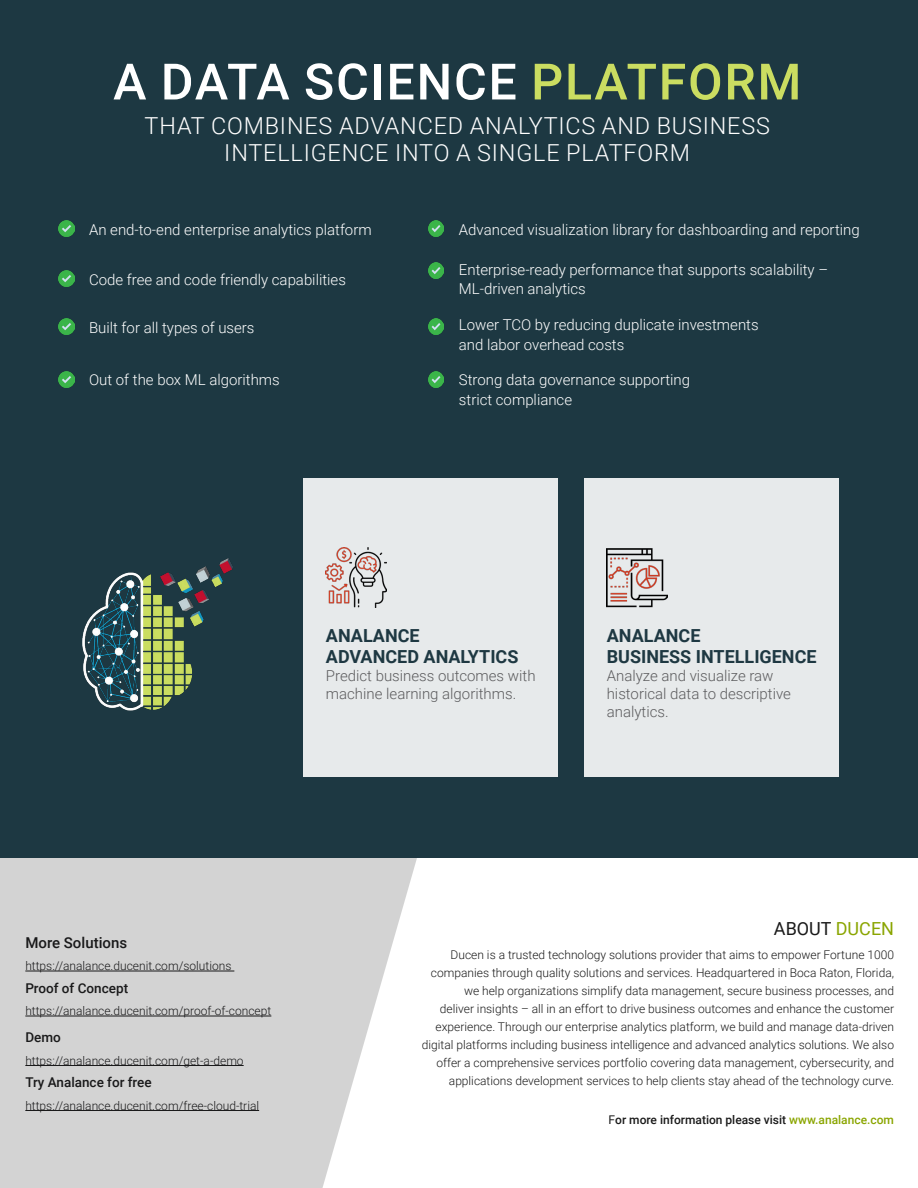
<style>
.page{position:relative;width:918px;height:1188px;background:#fff}
.page>*{position:absolute;margin:0;border:0;box-sizing:border-box;transform-origin:0 0}
.t1{font:500 50.1px "Roboto";letter-spacing:.035em;color:#fff}
.t2{font:300 23.4px/26.7px "Roboto";letter-spacing:.035em;color:#fff;text-align:center}
.t3{font:700 18px "Roboto";color:#1e3842}
.t4{font:18px "Roboto";color:#1a1a1a}
.t5{font:300 15px/19.5px "Roboto";color:#fff}
.t6{font:300 15px/18px "Roboto";color:#5c5c5e}
.t7{font:500 15px "Roboto";color:#19191a}
.t8{font:500 13.5px "Roboto";color:#19191a}
.t9{font:300 12px/18px "Roboto";color:#1a1a1a;text-align:right}
.t10{font:300 12px "Roboto";color:#19191a}
.t11{font:500 12px "Roboto";color:#1a1a1a}
.s1{color:#cbdd61}
.s2{color:#8aa500}
.s3{font-weight:400}
</style>
<div class="page">
<svg style="left:0;top:858px;width:417px;height:330px;background:#d7d7d7"></svg>
<div style="left:0;top:0;width:918px;height:858px;background:#1d3842"></div>
<img style="left:82px;top:558px;width:151px;height:153px">
<div style="left:584px;top:478px;width:254px;height:299px;background:#e7eaeb"></div>
<div style="left:303px;top:478px;width:255px;height:299px;background:#e7eaeb"></div>
<img style="left:326px;top:548px;width:60px;height:60px">
<img style="left:607px;top:548px;width:60px;height:60px">
<img style="left:58px;top:221px;width:16px;height:15px">
<img style="left:428px;top:221px;width:16px;height:15px">
<img style="left:58px;top:270px;width:16px;height:16px">
<img style="left:428px;top:262px;width:16px;height:16px">
<img style="left:58px;top:319px;width:16px;height:16px">
<img style="left:428px;top:319px;width:16px;height:16px">
<img style="left:58px;top:371px;width:16px;height:16px">
<img style="left:428px;top:371px;width:16px;height:16px">
<hr style="left:25px;top:971px;width:209px;height:1px;background:#19191a">
<hr style="left:25px;top:1016px;width:246px;height:1px;background:#19191a">
<hr style="left:25px;top:1065px;width:219px;height:1px;background:#19191a">
<hr style="left:25px;top:1110px;width:234px;height:1px;background:#19191a">
<p class="t1" style="left:113px;top:47px;width:690px">A DATA SCIENCE <span class="s1">PLATFORM</span></p>
<p class="t2" style="left:145px;top:111px;width:627px">THAT COMBINES ADVANCED ANALYTICS AND BUSINESS<br>INTELLIGENCE INTO A SINGLE PLATFORM</p>
<p class="t5" style="left:89px;top:219px;width:284px">An end-to-end enterprise analytics platform</p>
<p class="t5" style="left:459px;top:219px;width:402px">Advanced visualization library for dashboarding and reporting</p>
<p class="t5" style="left:89px;top:269px;width:258px">Code free and code friendly capabilities</p>
<p class="t5" style="left:459px;top:259px;width:371px">Enterprise-ready performance that supports scalability –<br>ML-driven analytics</p>
<p class="t5" style="left:89px;top:317px;width:167px">Built for all types of users</p>
<p class="t5" style="left:89px;top:370px;width:192px">Out of the box ML algorithms</p>
<p class="t5" style="left:459px;top:314px;width:301px">Lower TCO by reducing duplicate investments and labor overhead costs</p>
<p class="t5" style="left:459px;top:370px;width:233px">Strong data governance supporting strict compliance</p>
<p class="t3" style="left:326px;top:623px;width:95px">ANALANCE</p>
<p class="t3" style="left:326px;top:644px;width:194px">ADVANCED ANALYTICS</p>
<p class="t6" style="left:326px;top:666px;width:211px">Predict business outcomes with machine learning algorithms.</p>
<p class="t3" style="left:607px;top:623px;width:95px">ANALANCE</p>
<p class="t3" style="left:607px;top:644px;width:211px">BUSINESS INTELLIGENCE</p>
<p class="t6" style="left:607px;top:666px;width:186px">Analyze and visualize raw historical data to descriptive analytics.</p>
<p class="t7" style="left:25px;top:932px;width:103px">More Solutions</p>
<p class="t10" style="left:25px;top:957px;width:208px">https://analance.ducenit.com/solutions</p>
<p class="t8" style="left:25px;top:978px;width:104px">Proof of Concept</p>
<p class="t10" style="left:25px;top:1002px;width:248px">https://analance.ducenit.com/proof-of-concept</p>
<p class="t8" style="left:25px;top:1028px;width:37px">Demo</p>
<p class="t10" style="left:25px;top:1052px;width:220px">https://analance.ducenit.com/get-a-demo</p>
<p class="t8" style="left:25px;top:1073px;width:128px">Try Analance for free</p>
<p class="t10" style="left:25px;top:1097px;width:235px">https://analance.ducenit.com/free-cloud-trial</p>
<p class="t4" style="left:774px;top:916px;width:122px">ABOUT <span class="s2">DUCEN</span></p>
<p class="t9" style="left:422px;top:946px;width:474px">Ducen is a trusted technology solutions provider that aims to empower Fortune 1000 companies through quality solutions and services. Headquartered in Boca Raton, Florida, we help organizations simplify data management, secure business processes, and<br>deliver insights – all in an effort to drive business outcomes and enhance the customer experience. Through our enterprise analytics platform, we build and manage data-driven digital platforms including business intelligence and advanced analytics solutions. We also offer a comprehensive services portfolio covering data management, cybersecurity, and applications development services to help clients stay ahead of the technology curve.</p>
<p class="t11" style="left:609px;top:1112px;width:287px"><span class="s3">F</span>or more information please visit <span class="s2">www.analance.com</span></p>
</div>
